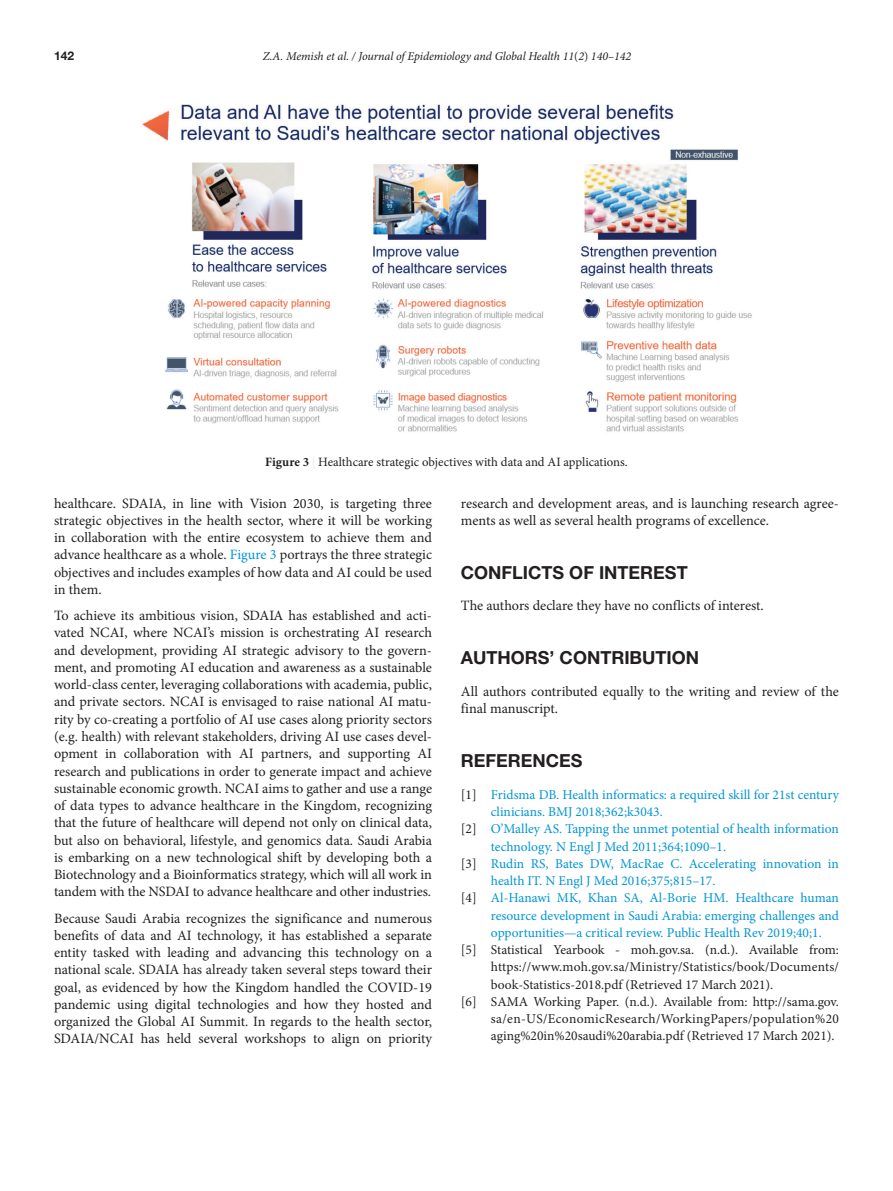
<style>
.page{position:relative;width:893px;height:1191px;background:#fff}
.page>*{position:absolute;margin:0;border:0;box-sizing:border-box;transform-origin:0 0}
.head-1{font:700 18px "Helvetica Neue LT Std";color:#231f20}
.para-2{font:14.25px/17.2px "Minion Pro";letter-spacing:-.005em;color:#231f20;text-align:justify}
.para-1{font:14.25px/17.2px "Minion Pro";letter-spacing:-.005em;color:#231f20}
.Ref_text{font:13.5px/17.2px "Minion Pro";color:#0095d5}
.Ref_text-2{font:13.5px/17.2px "Minion Pro";color:#231f20;text-align:justify}
.t1{font:12.75px "Minion Pro";color:#231f20}
.LRH{font:italic 12px "Minion Pro";letter-spacing:-.005em;color:#231f20}
.LRH-2{font:700 12px "Helvetica Neue LT Std";color:#231f20}
.s1{font-style:normal}
.s2{font-weight:700}
.s3{color:#e6e7e9}
.s4{color:#0095d5}
.s5{color:#231f20}
</style>
<div class="page">
<img style="left:142px;top:104px;width:610px;height:328px">
<p class="LRH-2" style="left:54px;top:49px;width:22px">142</p>
<p class="LRH" style="left:263px;top:48px;width:370px">Z.A. Memish et al. / Journal of Epidemiology and Global Health 11<span class="s1">(</span>2<span class="s1">)</span> 140–142</p>
<p class="t1" style="left:265px;top:453px;width:364px"><span class="s2">Figure 3</span> <span class="s3">|</span> Healthcare strategic objectives with data and AI applications.</p>
<p class="para-2" style="left:54px;top:494px;width:380px">healthcare. SDAIA, in line with Vision 2030, is targeting three strategic objectives in the health sector, where it will be working in collaboration with the entire ecosystem to achieve them and advance healthcare as a whole. <span class="s4">Figure 3</span> portrays the three strategic objectives and includes examples of how data and AI could be used in them.</p>
<p class="para-2" style="left:54px;top:607px;width:380px">To achieve its ambitious vision, SDAIA has established and acti&shy;vated NCAI, where NCAI’s mission is orchestrating AI research and development, providing AI strategic advisory to the govern&shy;ment, and promoting AI education and awareness as a sustainable world-class center, leveraging collaborations with academia, public, and private sectors. NCAI is envisaged to raise national AI matu&shy;rity by co-creating a portfolio of AI use cases along priority sectors (e.g. health) with relevant stakeholders, driving AI use cases devel&shy;opment in collaboration with AI partners, and supporting AI research and publications in order to generate impact and achieve sustainable economic growth. NCAI aims to gather and use a range of data types to advance healthcare in the Kingdom, recognizing that the future of healthcare will depend not only on clinical data, but also on behavioral, lifestyle, and genomics data. Saudi Arabia is embarking on a new technological shift by developing both a Biotechnology and a Bioinformatics strategy, which will all work in tandem with the NSDAI to advance healthcare and other industries.</p>
<p class="para-2" style="left:54px;top:909px;width:380px">Because Saudi Arabia recognizes the significance and numerous benefits of data and AI technology, it has established a separate entity tasked with leading and advancing this technology on a national scale. SDAIA has already taken several steps toward their goal, as evidenced by how the Kingdom handled the COVID-19 pandemic using digital technologies and how they hosted and organized the Global AI Summit. In regards to the health sector, SDAIA/NCAI has held several workshops to align on priority</p>
<p class="para-2" style="left:461px;top:494px;width:379px">research and development areas, and is launching research agree&shy;ments as well as several health programs of excellence.</p>
<p class="head-1" style="left:461px;top:561px;width:228px">CONFLICTS OF INTEREST</p>
<p class="para-1" style="left:461px;top:597px;width:304px">The authors declare they have no conflicts of interest.</p>
<p class="head-1" style="left:461px;top:647px;width:240px">AUTHORS’ CONTRIBUTION</p>
<p class="para-1" style="left:461px;top:683px;width:379px">All authors contributed equally to the writing and review of the final manuscript.</p>
<p class="head-1" style="left:461px;top:749px;width:123px">REFERENCES</p>
<p class="Ref_text" style="left:491px;top:786px;width:350px;text-indent:-30px"><span class="s5">[1]</span> Fridsma DB. Health informatics: a required skill for 21st century clinicians. BMJ 2018;362;k3043.</p>
<p class="Ref_text" style="left:491px;top:820px;width:349px;text-indent:-30px"><span class="s5">[2]</span> O’Malley AS. Tapping the unmet potential of health information technology. N Engl J Med 2011;364;1090–1.</p>
<p class="Ref_text" style="left:491px;top:855px;width:349px;text-indent:-30px"><span class="s5">[3]</span> Rudin RS, Bates DW, MacRae C. Accelerating innovation in health IT. N Engl J Med 2016;375;815–17.</p>
<p class="Ref_text" style="left:491px;top:889px;width:350px;text-align:justify;text-indent:-30px"><span class="s5">[4]</span> Al-Hanawi MK, Khan SA, Al-Borie HM. Healthcare human resource development in Saudi Arabia: emerging challenges and opportunities—a critical review. Public Health Rev 2019;40;1.</p>
<p class="Ref_text-2" style="left:491px;top:941px;width:350px;text-indent:-30px">[5] Statistical Yearbook - moh.gov.sa. (n.d.). Available from: https://www.moh.gov.sa/Ministry/Statistics/book/Documents/ book-Statistics-2018.pdf (Retrieved 17 March 2021).</p>
<p class="Ref_text-2" style="left:491px;top:993px;width:349px;text-indent:-30px">[6] SAMA Working Paper. (n.d.). Available from: http://sama.gov. sa/en-US/EconomicResearch/WorkingPapers/population%20 aging%20in%20saudi%20arabia.pdf (Retrieved 17 March 2021).</p>
</div>
